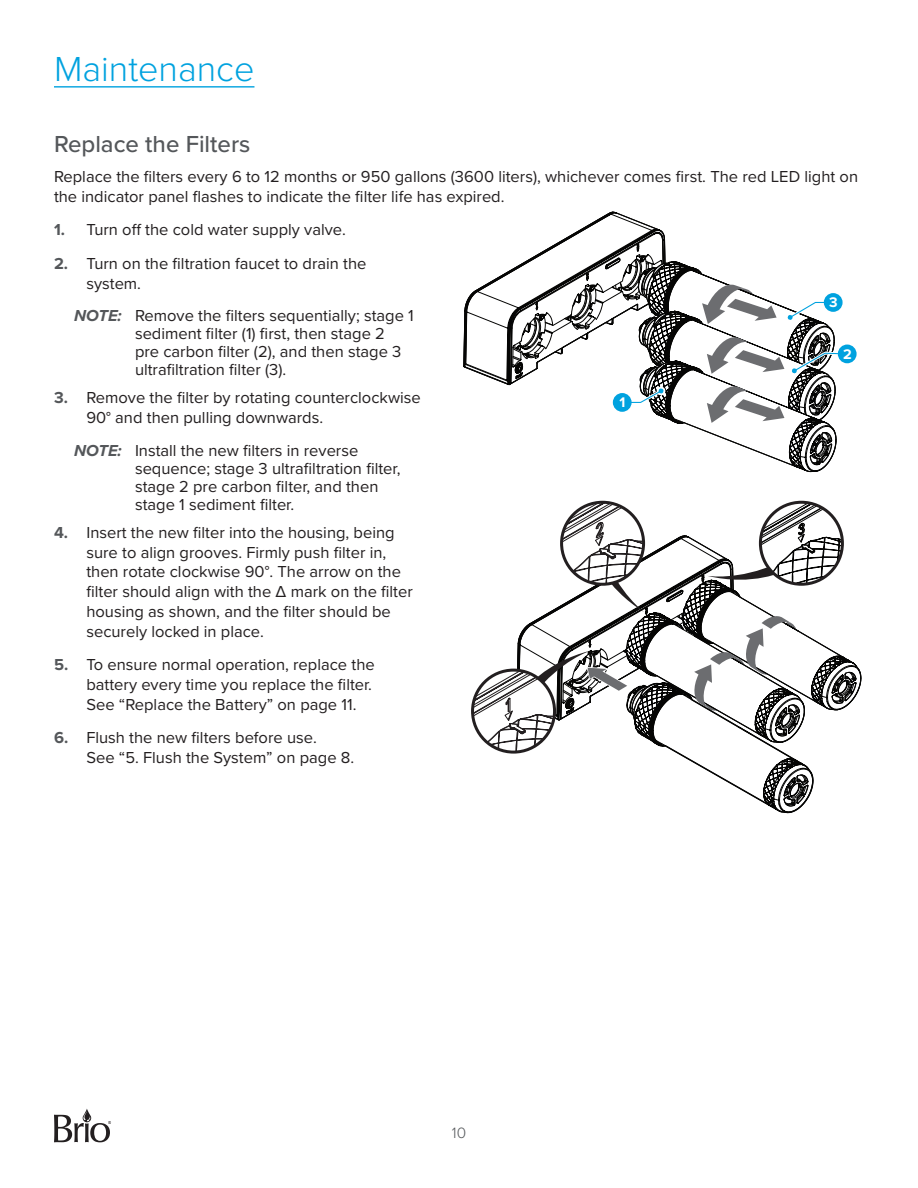
<style>
.page{position:relative;width:918px;height:1188px;background:#fff}
.page>*{position:absolute;margin:0;border:0;box-sizing:border-box;transform-origin:0 0}
.t1{font:300 36px "Proxima Nova";color:#00a2df}
.Heading_2{font:500 24px "Proxima Nova";color:#54575a}
.Body{font:16.5px/19.8px "Proxima Nova";color:#231f20}
.t2{font:300 15.6px "Proxima Nova";color:#54575a}
.t3{font:700 14.4px "Proxima Nova";color:#fff}
.s1{font-weight:700;color:#54575a}
.s2{font-weight:700;font-style:italic;color:#54575a}
</style>
<div class="page">
<svg style="left:54px;top:1108px;width:57px;height:34px"></svg>
<hr style="left:54px;top:86px;width:200px;height:2px;background:#00a2df">
<svg style="left:463px;top:211px;width:386px;height:262px"></svg>
<div style="left:838px;top:344px;width:19px;height:19px;background:#00a2df;border-radius:50%"></div>
<svg style="left:473px;top:502px;width:389px;height:312px"></svg>
<div style="left:471px;top:669px;width:85px;height:85px;border:3px solid #231f20;border-radius:50%"></div>
<p class="t1" style="left:54px;top:42px;width:202px">Maintenance</p>
<p class="Heading_2" style="left:54px;top:126px;width:198px">Replace the Filters</p>
<p class="Body" style="left:54px;top:166px;width:806px">Replace the filters every 6 to 12 months or 950 gallons (3600 liters), whichever comes first. The red LED light on the indicator panel flashes to indicate the filter life has expired.</p>
<p class="Body" style="left:54px;top:219px;width:293px"><span class="s1">1.</span> Turn off the cold water supply valve.</p>
<p class="Body" style="left:86px;top:253px;width:282px;text-indent:-32px"><span class="s1">2.</span> Turn on the filtration faucet to drain the system.</p>
<p class="Body" style="left:135px;top:306px;width:280px;line-height:18px;text-indent:-61px"><span class="s2">NOTE:</span> Remove the filters sequentially; stage 1 sediment filter (1) first, then stage 2<br>pre carbon filter (2), and then stage 3 ultrafiltration filter (3).</p>
<p class="Body" style="left:86px;top:387px;width:336px;text-indent:-32px"><span class="s1">3.</span> Remove the filter by rotating counterclockwise<br>90° and then pulling downwards.</p>
<p class="Body" style="left:135px;top:441px;width:267px;line-height:18px;text-indent:-61px"><span class="s2">NOTE:</span> Install the new filters in reverse sequence; stage 3 ultrafiltration filter, stage 2 pre carbon filter, and then stage 1 sediment filter.</p>
<p class="Body" style="left:86px;top:522px;width:328px;text-indent:-32px"><span class="s1">4.</span> Insert the new filter into the housing, being sure to align grooves. Firmly push filter in, then rotate clockwise 90°. The arrow on the filter should align with the ∆ mark on the filter housing as shown, and the filter should be securely locked in place.</p>
<p class="Body" style="left:86px;top:654px;width:290px;text-indent:-32px"><span class="s1">5.</span> To ensure normal operation, replace the battery every time you replace the filter.<br>See “Replace the Battery” on page 11.</p>
<p class="Body" style="left:86px;top:727px;width:269px;text-indent:-32px"><span class="s1">6.</span> Flush the new filters before use.<br>See “5. Flush the System” on page 8.</p>
<p class="t3" style="left:829px;top:292px;width:10px">3</p>
<p class="t3" style="left:843px;top:344px;width:10px">2</p>
<p class="t3" style="left:619px;top:392px;width:7px">1</p>
<p class="t2" style="left:452px;top:1122px;width:16px">10</p>
</div>
